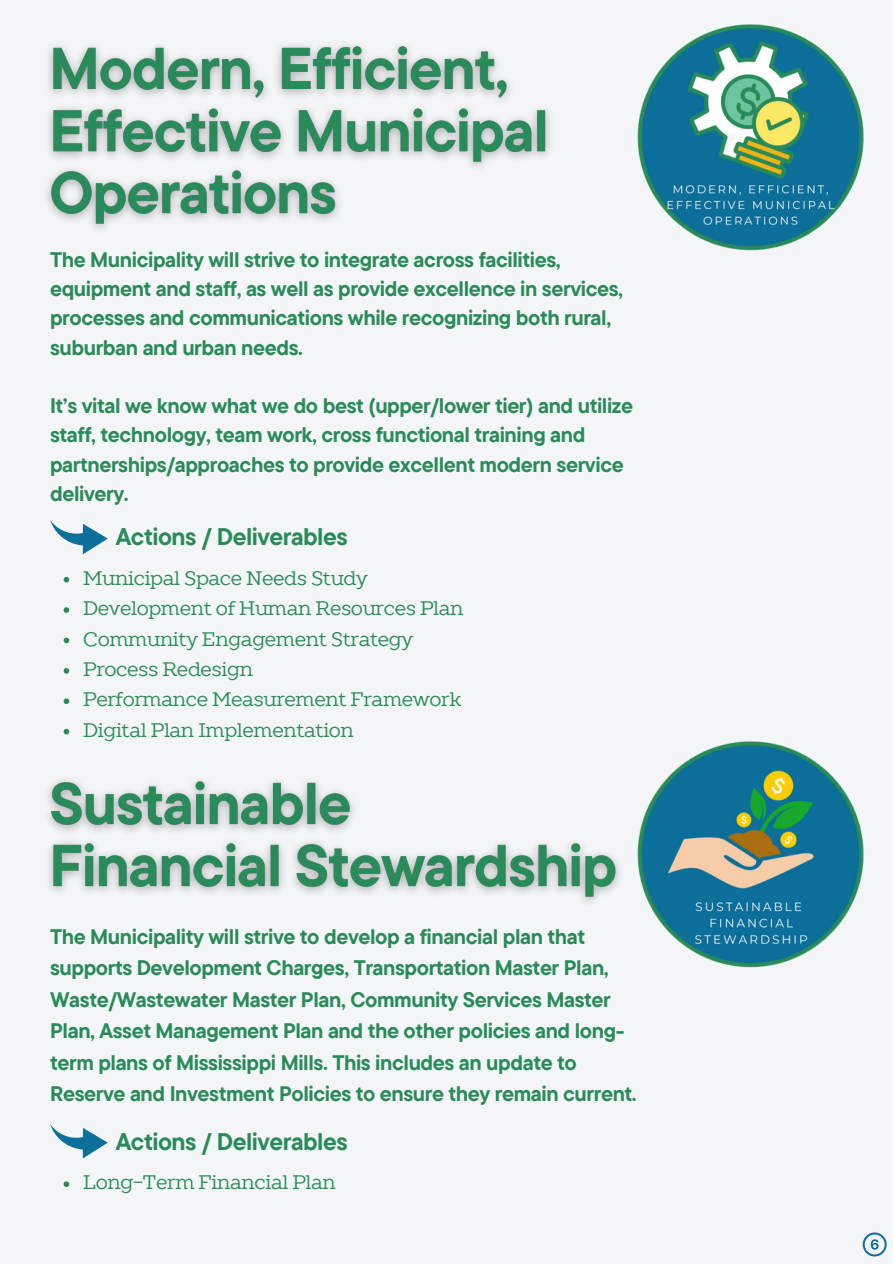
<style>
.page{position:relative;width:893px;height:1264px;background:#fff}
.page>*{position:absolute;margin:0;border:0;box-sizing:border-box;transform-origin:0 0}
.t1{font:700 24px "TT Commons Pro";letter-spacing:-.02em;color:#298b5a}
.t2{font:700 21px/29.2px "TT Commons Pro";letter-spacing:-.02em;color:#298b5a}
.t3{font:19.5px "TT Slabs";letter-spacing:-.02em;color:#298b5a}
</style>
<div class="page">
<div style="left:0;top:0;width:892px;height:1263px;background:#f4f5f7"></div>
<img style="left:637px;top:24px;width:227px;height:227px">
<svg style="left:64px;top:577px;width:5px;height:5px"></svg>
<svg style="left:64px;top:607px;width:5px;height:6px"></svg>
<svg style="left:64px;top:637px;width:5px;height:6px"></svg>
<svg style="left:64px;top:668px;width:5px;height:5px"></svg>
<svg style="left:64px;top:698px;width:5px;height:6px"></svg>
<svg style="left:64px;top:728px;width:5px;height:6px"></svg>
<img style="left:48px;top:780px;width:532px;height:114px">
<img style="left:580px;top:741px;width:284px;height:227px">
<svg style="left:50px;top:520px;width:57px;height:34px"></svg>
<svg style="left:50px;top:1124px;width:57px;height:34px"></svg>
<svg style="left:862px;top:1232px;width:24px;height:24px"></svg>
<img style="left:47px;top:45px;width:503px;height:184px">
<svg style="left:64px;top:1181px;width:5px;height:5px"></svg>
<p class="t2" style="left:50px;top:244px;width:574px">The Municipality will strive to integrate across facilities, equipment and staff, as well as provide excellence in services, processes and communications while recognizing both rural, suburban and urban needs.</p>
<p class="t2" style="left:50px;top:390px;width:584px">It’s vital we know what we do best (upper/lower tier) and utilize staff, technology, team work, cross functional training and partnerships/approaches to provide excellent modern service delivery.</p>
<p class="t1" style="left:116px;top:521px;width:233px">Actions / Deliverables</p>
<p class="t3" style="left:83px;top:565px;width:286px">Municipal Space Needs Study</p>
<p class="t3" style="left:83px;top:595px;width:382px">Development of Human Resources Plan</p>
<p class="t3" style="left:83px;top:626px;width:331px">Community Engagement Strategy</p>
<p class="t3" style="left:83px;top:656px;width:171px">Process Redesign</p>
<p class="t3" style="left:83px;top:686px;width:379px">Performance Measurement Framework</p>
<p class="t3" style="left:83px;top:717px;width:272px">Digital Plan Implementation</p>
<p class="t2" style="left:50px;top:920px;width:588px;line-height:31.5px">The Municipality will strive to develop a financial plan that supports Development Charges, Transportation Master Plan, Waste/Wastewater Master Plan, Community Services Master Plan, Asset Management Plan and the other policies and long&shy;term plans of Mississippi Mills. This includes an update to Reserve and Investment Policies to ensure they remain current.</p>
<p class="t1" style="left:116px;top:1125px;width:233px">Actions / Deliverables</p>
<p class="t3" style="left:83px;top:1169px;width:254px">Long-Term Financial Plan</p>
</div>
